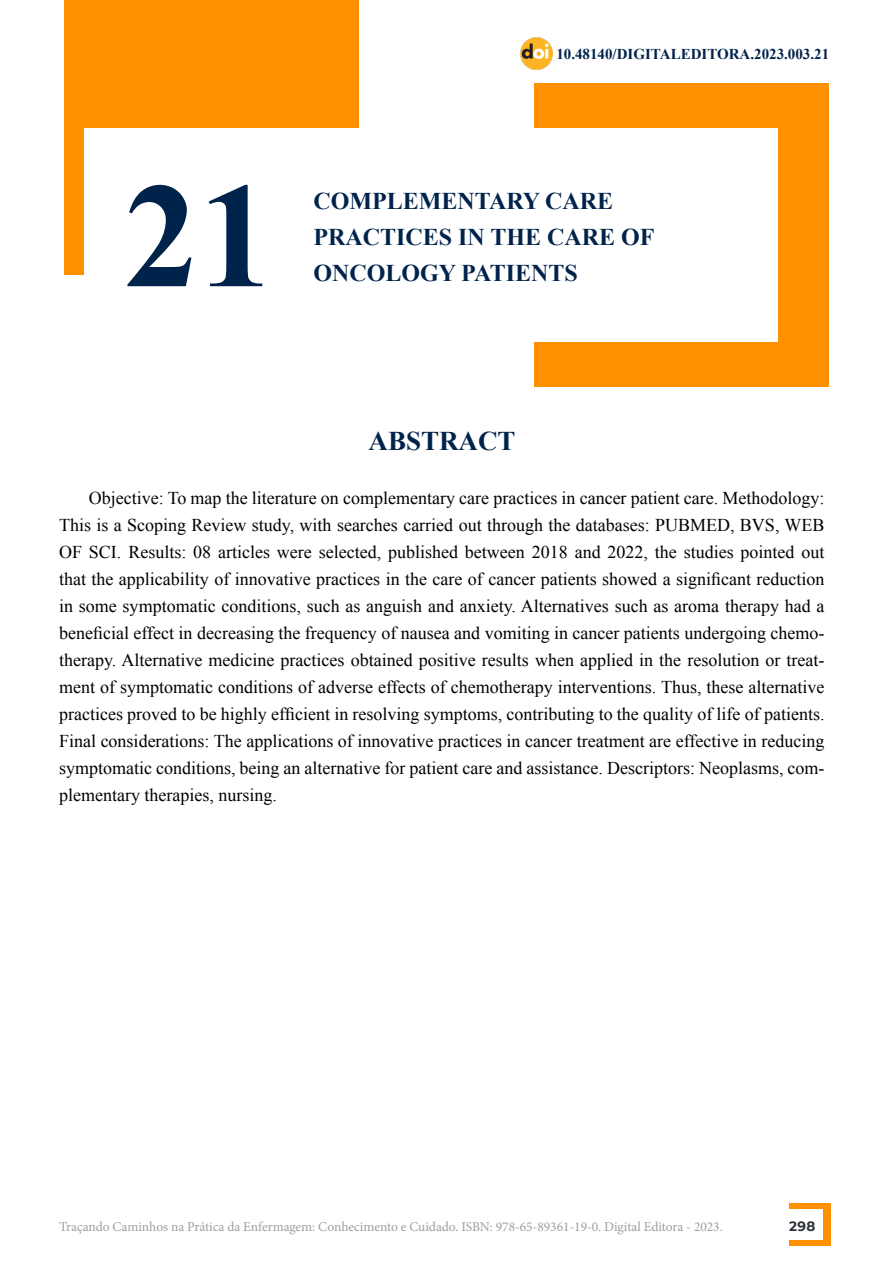
<style>
.page{position:relative;width:893px;height:1263px;background:#fff}
.page>*{position:absolute;margin:0;border:0;box-sizing:border-box;transform-origin:0 0}
.t1{font:700 150px "Times New Roman";color:#00234c}
.t2{font:700 27px "Times New Roman";color:#00234c}
.t3{font:700 24px/36px "Times New Roman";color:#00234c}
.t4{font:18px/27px "Times New Roman";color:#000;text-align:justify}
.t5{font:700 15px "Times New Roman";color:#00234c}
.t6{font:13.5px "Minion Pro";letter-spacing:-.005em;color:#a19d9c}
.t7{font:700 13.5px "Montserrat";color:#2e333c}
</style>
<div class="page">
<div style="left:534px;top:84px;width:295px;height:303px;background:#ff9100"></div>
<div style="left:64px;top:0;width:294px;height:275px;background:#ff9100"></div>
<div style="left:84px;top:129px;width:693px;height:213px;background:#fff"></div>
<div style="left:789px;top:1203px;width:41px;height:43px;background:#ff9100"></div>
<div style="left:735px;top:1210px;width:88px;height:30px;background:#fff"></div>
<img style="left:520px;top:37px;width:33px;height:32px">
<h1 class="t1" style="left:124px;top:132px;width:152px">21</h1>
<p class="t5" style="left:556px;top:43px;width:274px">10.48140/DIGITALEDITORA.2023.003.21</p>
<h3 class="t3" style="left:313px;top:182px;width:342px">COMPLEMENTARY CARE<br>PRACTICES IN THE CARE OF</h3>
<h3 class="t3" style="left:313px;top:254px;width:266px">ONCOLOGY PATIENTS</h3>
<h2 class="t2" style="left:369px;top:422px;width:149px">ABSTRACT</h2>
<p class="t4" style="left:59px;top:484px;width:767px;text-indent:30px">Objective: To map the literature on complementary care practices in cancer patient care. Methodology:<br>This is a Scoping Review study, with searches carried out through the databases: PUBMED, BVS, WEB OF SCI. Results: 08 articles were selected, published between 2018 and 2022, the studies pointed out that the applicability of innovative practices in the care of cancer patients showed a significant reduction in some symptomatic conditions, such as anguish and anxiety. Alternatives such as aroma therapy had a beneficial effect in decreasing the frequency of nausea and vomiting in cancer patients undergoing chemo&shy;therapy. Alternative medicine practices obtained positive results when applied in the resolution or treat&shy;ment of symptomatic conditions of adverse effects of chemotherapy interventions. Thus, these alternative practices proved to be highly efficient in resolving symptoms, contributing to the quality of life of patients.<br>Final considerations: The applications of innovative practices in cancer treatment are effective in reducing symptomatic conditions, being an alternative for patient care and assistance. Descriptors: Neoplasms, com&shy;plementary therapies, nursing.</p>
<p class="t6" style="left:59px;top:1218px;width:665px">Traçando Caminhos na Prática da Enfermagem: Conhecimento e Cuidado. ISBN: 978-65-89361-19-0. Digital Editora - 2023.</p>
<p class="t7" style="left:789px;top:1217px;width:28px">298</p>
</div>
